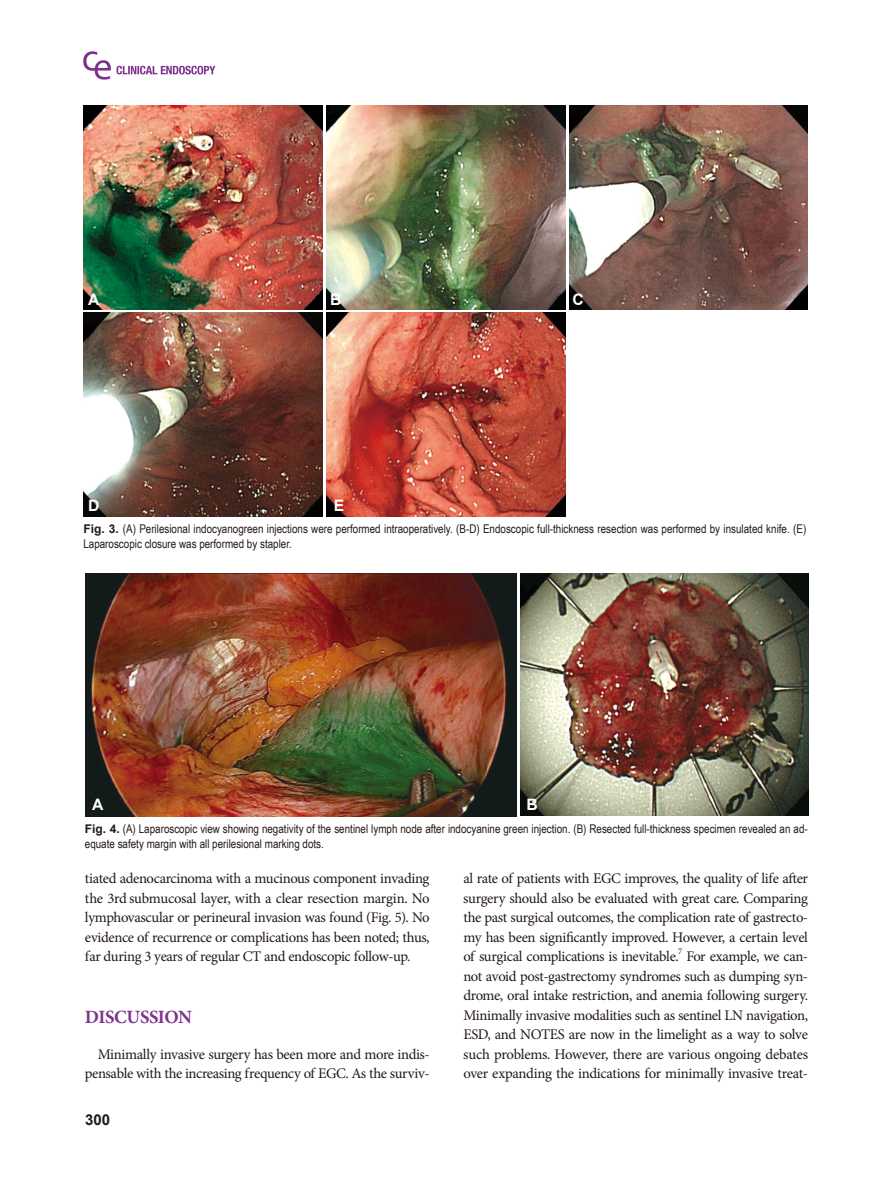
<style>
.page{position:relative;width:893px;height:1191px;background:#fff}
.page>*{position:absolute;margin:0;border:0;box-sizing:border-box;transform-origin:0 0}
.타이틀_서론{font:700 18.75px "Minion Pro";letter-spacing:-.025em;color:#7e328e}
.t1{font:700 15.75px "Arial";color:#fff}
.t2{font:700 15px "Arial";color:#231916}
.본문{font:14.7px/19.5px "Minion Pro";letter-spacing:-.025em;color:#231916;text-align:justify}
.그림_타이틀{font:12px/15px "Arial Narrow";color:#231916}
.표_타이틀{font:12px/15px "Arial Narrow";color:#231916}
.본문-2{font:8.55px "Minion Pro";color:#231916}
.s1{font-family:"Arial";font-weight:700}
</style>
<div class="page">
<svg style="left:117px;top:66px;width:98px;height:8px"></svg>
<svg style="left:83px;top:51px;width:28px;height:29px"></svg>
<img style="left:86px;top:574px;width:430px;height:242px">
<img style="left:521px;top:574px;width:287px;height:242px">
<img style="left:84px;top:105px;width:238px;height:204px">
<img style="left:327px;top:105px;width:238px;height:204px">
<img style="left:569px;top:105px;width:239px;height:204px">
<img style="left:84px;top:313px;width:238px;height:204px">
<img style="left:327px;top:313px;width:238px;height:204px">
<p class="t1" style="left:88px;top:289px;width:13px">A</p>
<p class="t1" style="left:330px;top:289px;width:13px">B</p>
<p class="t1" style="left:572px;top:289px;width:13px">C</p>
<p class="t1" style="left:88px;top:495px;width:13px">D</p>
<p class="t1" style="left:334px;top:495px;width:12px">E</p>
<p class="표_타이틀" style="left:83px;top:521px;width:724px"><span class="s1">Fig. 3.</span> (A) Perilesional indocyanogreen injections were performed intraoperatively. (B-D) Endoscopic full-thickness resection was performed by insulated knife. (E)<br>Laparoscopic closure was performed by stapler.</p>
<p class="t1" style="left:92px;top:793px;width:13px">A</p>
<p class="t1" style="left:526px;top:793px;width:13px">B</p>
<p class="그림_타이틀" style="left:85px;top:820px;width:724px"><span class="s1">Fig. 4.</span> (A) Laparoscopic view showing negativity of the sentinel lymph node after indocyanine green injection. (B) Resected full-thickness specimen revealed an ad&shy;equate safety margin with all perilesional marking dots.</p>
<p class="본문" style="left:85px;top:868px;width:346px">tiated adenocarcinoma with a mucinous component invading the 3rd submucosal layer, with a clear resection margin. No lymphovascular or perineural invasion was found (Fig. 5). No evidence of recurrence or complications has been noted; thus, far during 3 years of regular CT and endoscopic follow-up.</p>
<p class="타이틀_서론" style="left:85px;top:1003px;width:109px">DISCUSSION</p>
<p class="본문" style="left:85px;top:1044px;width:346px;text-align:right">Minimally invasive surgery has been more and more indis&shy;pensable with the increasing frequency of EGC. As the surviv-</p>
<p class="t2" style="left:85px;top:1109px;width:27px">300</p>
<p class="본문" style="left:463px;top:868px;width:346px">al rate of patients with EGC improves, the quality of life after surgery should also be evaluated with great care. Comparing the past surgical outcomes, the complication rate of gastrecto&shy;my has been significantly improved. However, a certain level of surgical complications is inevitable.</p>
<p class="본문-2" style="left:678px;top:945px;width:6px">7</p>
<p class="본문" style="left:463px;top:946px;width:346px;text-indent:223px">For example, we can&shy;not avoid post-gastrectomy syndromes such as dumping syn&shy;drome, oral intake restriction, and anemia following surgery.<br>Minimally invasive modalities such as sentinel LN navigation, ESD, and NOTES are now in the limelight as a way to solve such problems. However, there are various ongoing debates over expanding the indications for minimally invasive treat-</p>
</div>
